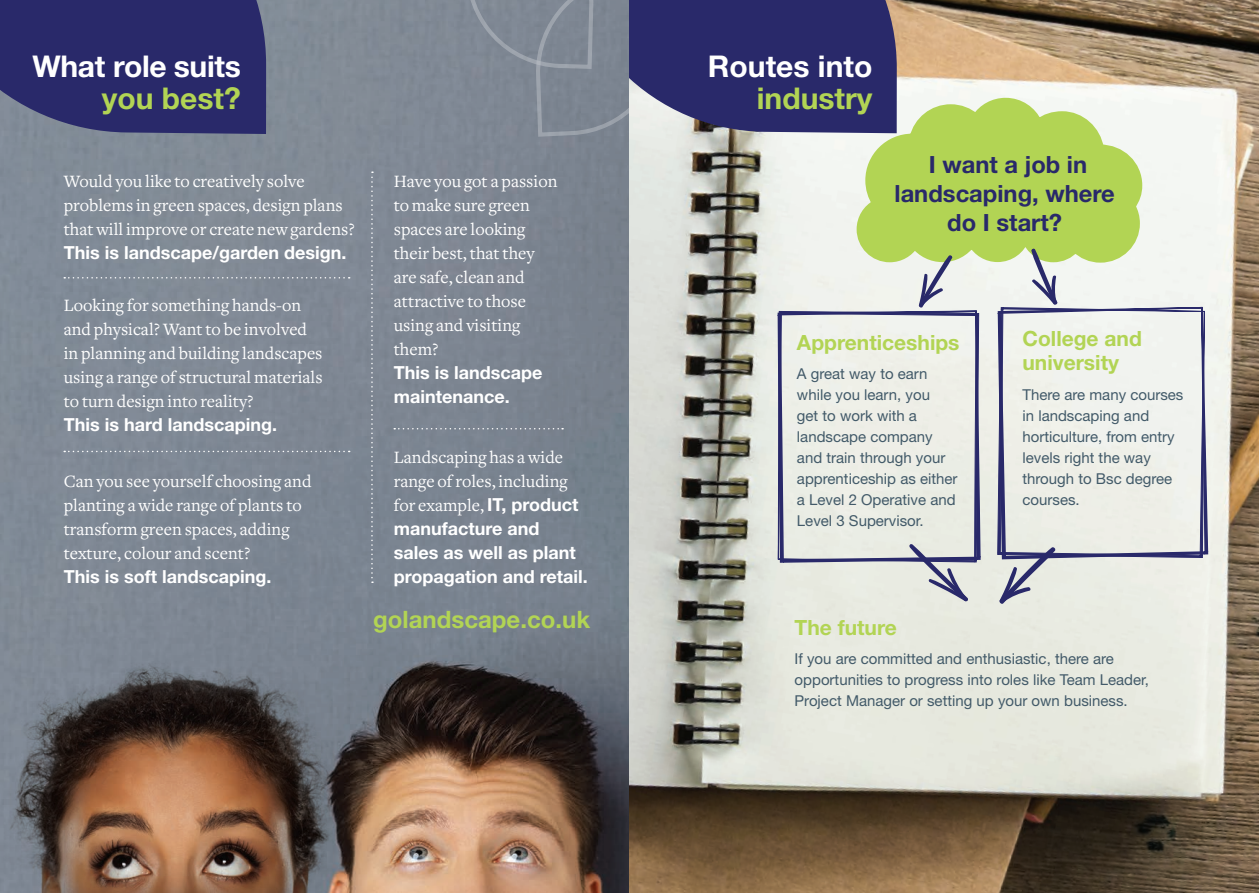
<style>
.page{position:relative;width:1259px;height:893px;background:#fff}
.page>*{position:absolute;margin:0;border:0;box-sizing:border-box;transform-origin:0 0}
.t1{font:700 30px/31.5px "Helvetica Neue";color:#fff;text-align:right}
.t2{font:700 24px "Helvetica Neue";color:#b2d454}
.t3{font:700 23.7px/29.2px "Helvetica Neue";color:#29296a;text-align:center}
.t4{font:700 21px/24px "Helvetica Neue";color:#b2d454}
.t5{font:18px/24px "Freight Text";color:#fff}
.t6{font:700 18px/24px "Helvetica Neue";color:#fff}
.t7{font:15px/21px "Helvetica Neue";color:#425a69}
.s1{color:#b2d454}
.s2{font-family:"Helvetica Neue";font-weight:700}
.s3{font-family:"Freight Text";font-weight:400}
</style>
<div class="page">
<img style="left:0;top:0;width:1259px;height:893px">
<div style="left:0;top:0;width:266px;height:134px;background:#29296a"></div>
<svg style="left:64px;top:277px;width:286px;height:2px"></svg>
<svg style="left:394px;top:428px;width:169px;height:1px"></svg>
<svg style="left:64px;top:451px;width:286px;height:1px"></svg>
<svg style="left:371px;top:171px;width:2px;height:412px"></svg>
<svg style="left:1138px;top:94px;width:8px;height:167px"></svg>
<svg style="left:775px;top:309px;width:208px;height:553px;background:#bcb7a9"></svg>
<svg style="left:995px;top:306px;width:215px;height:421px;background:#e4e6df"></svg>
<svg style="left:997px;top:261px;width:207px;height:297px"></svg>
<svg style="left:778px;top:309px;width:201px;height:318px;background:#dee0dd"></svg>
<svg style="left:464px;top:0;width:674px;height:309px;background:#9ca193"></svg>
<img style="left:0;top:636px;width:337px;height:257px">
<p class="t1" style="left:32px;top:50px;width:210px">What role suits <span class="s1">you best?</span></p>
<p class="t5" style="left:64px;top:169px;width:292px">Would you like to creatively solve problems in green spaces, design plans that will improve or create new gardens?<br><span class="s2">This is landscape/garden design.</span></p>
<p class="t5" style="left:64px;top:294px;width:260px">Looking for something hands-on and physical? Want to be involved in planning and building landscapes using a range of structural materials to turn design into reality?<br><span class="s2">This is hard landscaping.</span></p>
<p class="t5" style="left:64px;top:469px;width:249px">Can you see yourself choosing and planting a wide range of plants to transform green spaces, adding texture, colour and scent?</p>
<p class="t6" style="left:64px;top:564px;width:209px">This is soft landscaping.</p>
<p class="t5" style="left:394px;top:169px;width:165px">Have you got a passion to make sure green spaces are looking their best, that they are safe, clean and attractive to those using and visiting them?<br><span class="s2">This is landscape maintenance.</span></p>
<p class="t6" style="left:394px;top:444px;width:195px"><span class="s3">Landscaping has a wide range of roles, including for example,</span> IT, product manufacture and sales as well as plant propagation and retail.</p>
<p class="t2" style="left:373px;top:604px;width:218px">golandscape.co.uk</p>
<p class="t1" style="left:708px;top:50px;width:166px">Routes into <span class="s1">industry</span></p>
<p class="t3" style="left:894px;top:149px;width:222px">I want a job in landscaping, where do I start?</p>
<p class="t4" style="left:797px;top:330px;width:164px">Apprenticeships</p>
<p class="t7" style="left:797px;top:363px;width:162px">A great way to earn while you learn, you<br>get to work with a landscape company and train through your apprenticeship as either a Level 2 Operative and<br>Level 3 Supervisor.</p>
<p class="t4" style="left:1022px;top:326px;width:121px">College and university</p>
<p class="t7" style="left:1022px;top:384px;width:162px">There are many courses in landscaping and horticulture, from entry levels right the way through to Bsc degree courses.</p>
<p class="t4" style="left:794px;top:615px;width:104px">The future</p>
<p class="t7" style="left:794px;top:648px;width:356px">If you are committed and enthusiastic, there are opportunities to progress into roles like Team Leader,<br>Project Manager or setting up your own business.</p>
</div>
